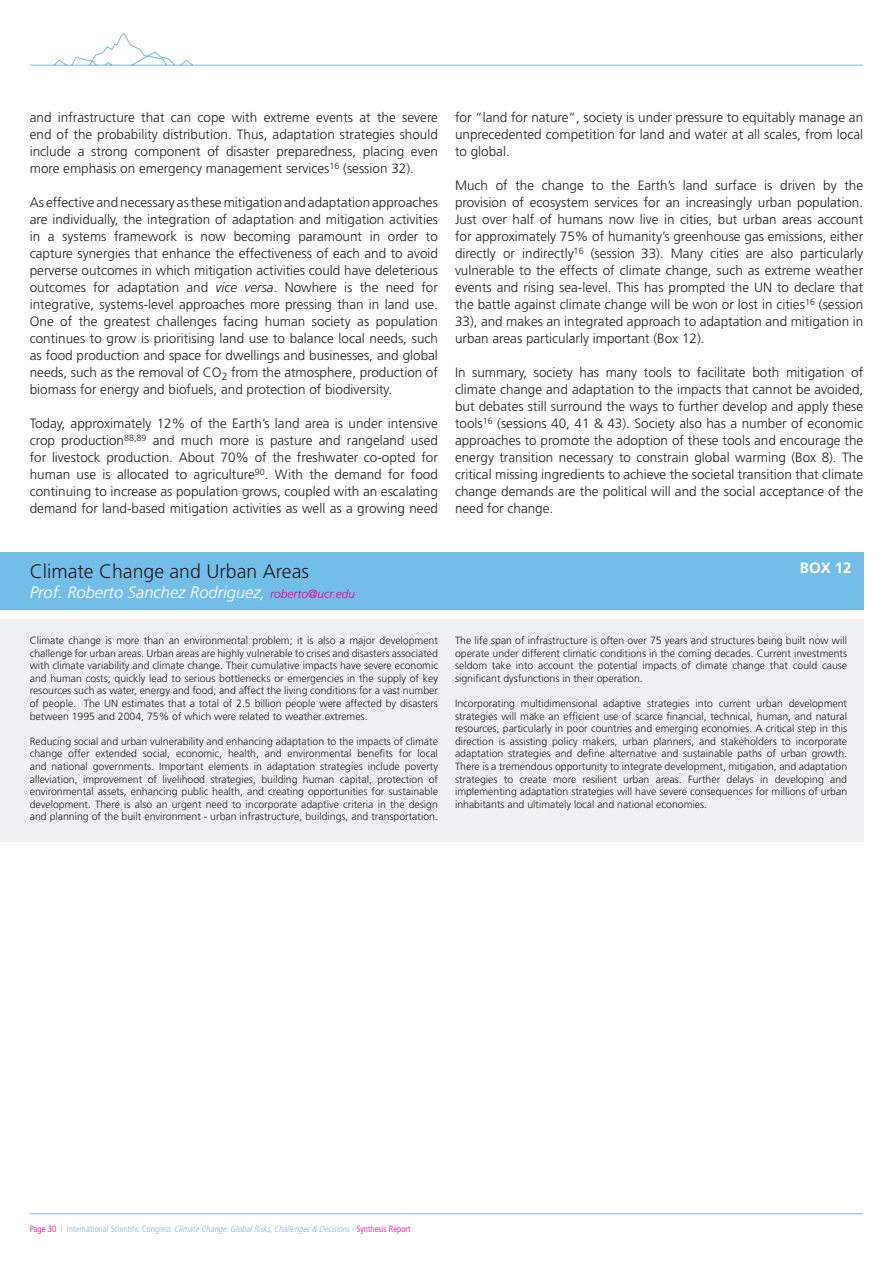
<style>
.page{position:relative;width:893px;height:1263px;background:#fff}
.page>*{position:absolute;margin:0;border:0;box-sizing:border-box;transform-origin:0 0}
.t1{font:300 19.5px "Frutiger";color:#231f20}
.t2{font:italic 300 16.5px "Frutiger";color:#fff}
.t3{font:700 15px "Frutiger";color:#fff}
.t4{font:300 13.5px/17px "Frutiger";color:#231f20;text-align:justify}
.t5{font:300 10.5px/12.6px "Frutiger";color:#231f20;text-align:justify}
.t6{font:italic 300 condensed 9px "Frutiger";color:#73bde9}
.s1{font-style:italic}
.s2{font-size:12px;color:#ed028c}
.s3{font-style:normal;color:#ed028c}
.s4{font-style:normal}
</style>
<div class="page">
<hr style="left:30px;top:1213px;width:833px;height:1px;background:#73bde9">
<svg style="left:29px;top:33px;width:835px;height:33px"></svg>
<div style="left:0;top:619px;width:863px;height:222px;background:#f0f1f2"></div>
<div style="left:0;top:552px;width:863px;height:58px;background:#73bde9"></div>
<p class="t4" style="left:30px;top:109px;width:410px">and infrastructure that can cope with extreme events at the severe end of the probability distribution. Thus, adaptation strategies should include a strong component of disaster preparedness, placing even more emphasis on emergency management services<sup>16</sup> (session 32).</p>
<p class="t4" style="left:30px;top:194px;width:410px">As effective and necessary as these mitigation and adaptation approaches are individually, the integration of adaptation and mitigation activities in a systems framework is now becoming paramount in order to capture synergies that enhance the effectiveness of each and to avoid perverse outcomes in which mitigation activities could have deleterious outcomes for adaptation and <span class="s1">vice versa</span>. Nowhere is the need for integrative, systems-level approaches more pressing than in land use.<br>One of the greatest challenges facing human society as population continues to grow is prioritising land use to balance local needs, such as food production and space for dwellings and businesses, and global needs, such as the removal of CO<sub>2</sub> from the atmosphere, production of biomass for energy and biofuels, and protection of biodiversity.</p>
<p class="t4" style="left:30px;top:415px;width:410px">Today, approximately 12% of the Earth’s land area is under intensive crop production<sup>88,89</sup> and much more is pasture and rangeland used for livestock production. About 70% of the freshwater co-opted for human use is allocated to agriculture<sup>90</sup>. With the demand for food continuing to increase as population grows, coupled with an escalating demand for land-based mitigation activities as well as a growing need</p>
<p class="t4" style="left:455px;top:109px;width:410px">for “land for nature”, society is under pressure to equitably manage an unprecedented competition for land and water at all scales, from local to global.</p>
<p class="t4" style="left:455px;top:177px;width:410px">Much of the change to the Earth’s land surface is driven by the provision of ecosystem services for an increasingly urban population.<br>Just over half of humans now live in cities, but urban areas account for approximately 75% of humanity’s greenhouse gas emissions, either directly or indirectly<sup>16</sup> (session 33). Many cities are also particularly vulnerable to the effects of climate change, such as extreme weather events and rising sea-level. This has prompted the UN to declare that the battle against climate change will be won or lost in cities<sup>16</sup> (session 33), and makes an integrated approach to adaptation and mitigation in urban areas particularly important (Box 12).</p>
<p class="t4" style="left:455px;top:364px;width:410px">In summary, society has many tools to facilitate both mitigation of climate change and adaptation to the impacts that cannot be avoided, but debates still surround the ways to further develop and apply these tools<sup>16</sup> (sessions 40, 41 &amp; 43). Society also has a number of economic approaches to promote the adoption of these tools and encourage the energy transition necessary to constrain global warming (Box 8). The critical missing ingredients to achieve the societal transition that climate change demands are the political will and the social acceptance of the need for change.</p>
<h1 class="t1" style="left:30px;top:560px;width:281px">Climate Change and Urban Areas</h1>
<p class="t2" style="left:30px;top:583px;width:327px">Prof. Roberto Sanchez Rodriguez, <span class="s2">roberto@ucr.edu</span></p>
<p class="t5" style="left:30px;top:634px;width:410px">Climate change is more than an environmental problem; it is also a major development challenge for urban areas. Urban areas are highly vulnerable to crises and disasters associated with climate variability and climate change. Their cumulative impacts have severe economic and human costs; quickly lead to serious bottlenecks or emergencies in the supply of key resources such as water, energy and food; and affect the living conditions for a vast number of people. The UN estimates that a total of 2.5 billion people were affected by disasters between 1995 and 2004, 75% of which were related to weather extremes.</p>
<p class="t5" style="left:30px;top:735px;width:410px">Reducing social and urban vulnerability and enhancing adaptation to the impacts of climate change offer extended social, economic, health, and environmental benefits for local and national governments. Important elements in adaptation strategies include poverty alleviation, improvement of livelihood strategies, building human capital, protection of environmental assets, enhancing public health, and creating opportunities for sustainable development. There is also an urgent need to incorporate adaptive criteria in the design and planning of the built environment - urban infrastructure, buildings, and transportation.</p>
<p class="t3" style="left:800px;top:559px;width:53px">BOX 12</p>
<p class="t5" style="left:455px;top:634px;width:394px">The life span of infrastructure is often over 75 years and structures being built now will operate under different climatic conditions in the coming decades. Current investments seldom take into account the potential impacts of climate change that could cause significant dysfunctions in their operation.</p>
<p class="t5" style="left:455px;top:697px;width:394px">Incorporating multidimensional adaptive strategies into current urban development strategies will make an efficient use of scarce financial, technical, human, and natural resources, particularly in poor countries and emerging economies. A critical step in this direction is assisting policy makers, urban planners, and stakeholders to incorporate adaptation strategies and define alternative and sustainable paths of urban growth.<br>There is a tremendous opportunity to integrate development, mitigation, and adaptation strategies to create more resilient urban areas. Further delays in developing and implementing adaptation strategies will have severe consequences for millions of urban inhabitants and ultimately local and national economies.</p>
<p class="t6" style="left:30px;top:1224px;width:382px"><span class="s3">Page 30</span> <span class="s4">l International Scientific Congress</span> ClimateChange:GlobalRisks,Challenges&amp; Decisions<span class="s4">-</span> <span class="s3">Synthesis Report</span></p>
</div>
